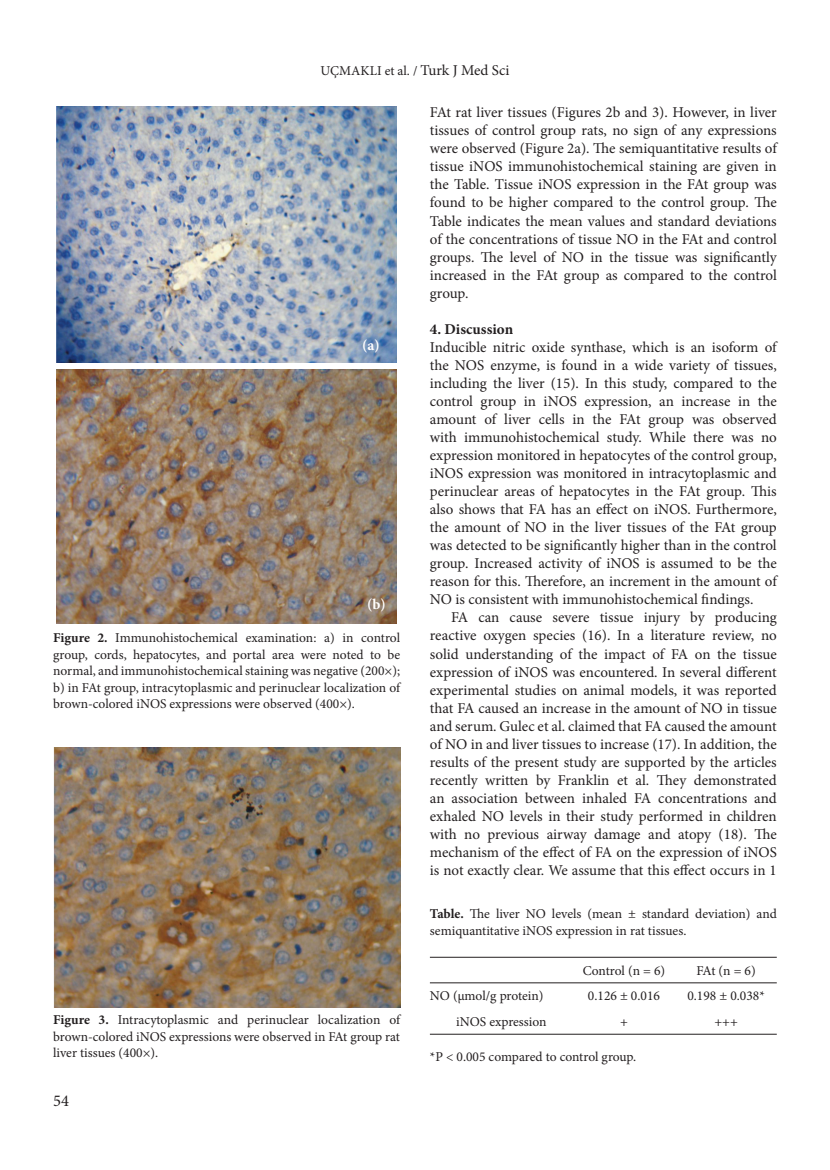
<style>
.page{position:relative;width:830px;height:1170px;background:#fff}
.page>*{position:absolute;margin:0;border:0;box-sizing:border-box;transform-origin:0 0}
.t1{font:16.5px "Minion Pro";color:#231f20}
.t2{font:15px/18px "Minion Pro";letter-spacing:-.005em;color:#231f20;text-align:justify}
.t3{font:700 15px "Minion Pro";color:#231f20}
.t4{font:700 15px "Minion Pro";color:#fff}
.t5{font:13.5px/16.5px "Minion Pro";color:#231f20;text-align:justify}
.s1{font-size:15px}
.s2{font-weight:700}
</style>
<div class="page">
<img style="left:56px;top:369px;width:340px;height:254px">
<img style="left:53px;top:747px;width:347px;height:260px">
<hr style="left:429px;top:956px;width:347px;height:1px;background:#231f20">
<hr style="left:429px;top:982px;width:347px;height:1px;background:#231f20">
<hr style="left:429px;top:1033px;width:347px;height:1px;background:#231f20">
<img style="left:56px;top:106px;width:340px;height:256px">
<p class="t5" style="left:320px;top:62px;width:191px">UÇMAKLI et al. / <span class="s1">Turk J Med Sci</span></p>
<p class="t2" style="left:429px;top:103px;width:348px">FAt rat liver tissues (Figures 2b and 3). However, in liver tissues of control group rats, no sign of any expressions were observed (Figure 2a). The semiquantitative results of tissue iNOS immunohistochemical staining are given in the Table. Tissue iNOS expression in the FAt group was found to be higher compared to the control group. The Table indicates the mean values and standard deviations of the concentrations of tissue NO in the FAt and control groups. The level of NO in the tissue was significantly increased in the FAt group as compared to the control group.</p>
<p class="t3" style="left:429px;top:318px;width:85px">4. Discussion</p>
<p class="t2" style="left:429px;top:338px;width:348px">Inducible nitric oxide synthase, which is an isoform of the NOS enzyme, is found in a wide variety of tissues, including the liver (15). In this study, compared to the control group in iNOS expression, an increase in the amount of liver cells in the FAt group was observed with immunohistochemical study. While there was no expression monitored in hepatocytes of the control group, iNOS expression was monitored in intracytoplasmic and perinuclear areas of hepatocytes in the FAt group. This also shows that FA has an effect on iNOS. Furthermore, the amount of NO in the liver tissues of the FAt group was detected to be significantly higher than in the control group. Increased activity of iNOS is assumed to be the reason for this. Therefore, an increment in the amount of NO is consistent with immunohistochemical findings.</p>
<p class="t2" style="left:429px;top:608px;width:348px;text-indent:21px">FA can cause severe tissue injury by producing reactive oxygen species (16). In a literature review, no solid understanding of the impact of FA on the tissue expression of iNOS was encountered. In several different experimental studies on animal models, it was reported that FA caused an increase in the amount of NO in tissue and serum. Gulec et al. claimed that FA caused the amount of NO in and liver tissues to increase (17). In addition, the results of the present study are supported by the articles recently written by Franklin et al. They demonstrated an association between inhaled FA concentrations and exhaled NO levels in their study performed in children with no previous airway damage and atopy (18). The mechanism of the effect of FA on the expression of iNOS is not exactly clear. We assume that this effect occurs in 1</p>
<p class="t4" style="left:362px;top:335px;width:19px">(a)</p>
<p class="t4" style="left:367px;top:593px;width:20px">(b)</p>
<p class="t5" style="left:53px;top:630px;width:348px"><span class="s2">Figure 2.</span> Immunohistochemical examination: a) in control group, cords, hepatocytes, and portal area were noted to be normal, and immunohistochemical staining was negative (200×); b) in FAt group, intracytoplasmic and perinuclear localization of brown-colored iNOS expressions were observed (400×).</p>
<p class="t5" style="left:53px;top:1011px;width:348px"><span class="s2">Figure 3.</span> Intracytoplasmic and perinuclear localization of brown-colored iNOS expressions were observed in FAt group rat liver tissues (400×).</p>
<p class="t1" style="left:53px;top:1089px;width:17px">54</p>
<p class="t5" style="left:429px;top:905px;width:348px"><span class="s2">Table.</span> The liver NO levels (mean ± standard deviation) and semiquantitative iNOS expression in rat tissues.</p>
<p class="t5" style="left:582px;top:962px;width:84px">Control (n = 6)</p>
<p class="t5" style="left:696px;top:962px;width:61px">FAt (n = 6)</p>
<p class="t5" style="left:429px;top:987px;width:115px">NO (µmol/g protein)</p>
<p class="t5" style="left:587px;top:987px;width:73px">0.126 ± 0.016</p>
<p class="t5" style="left:687px;top:987px;width:79px">0.198 ± 0.038*</p>
<p class="t5" style="left:456px;top:1013px;width:92px">iNOS expression</p>
<p class="t5" style="left:619px;top:1013px;width:9px">+</p>
<p class="t5" style="left:714px;top:1013px;width:25px">+++</p>
<p class="t5" style="left:429px;top:1048px;width:208px">*P &lt; 0.005 compared to control group.</p>
</div>
